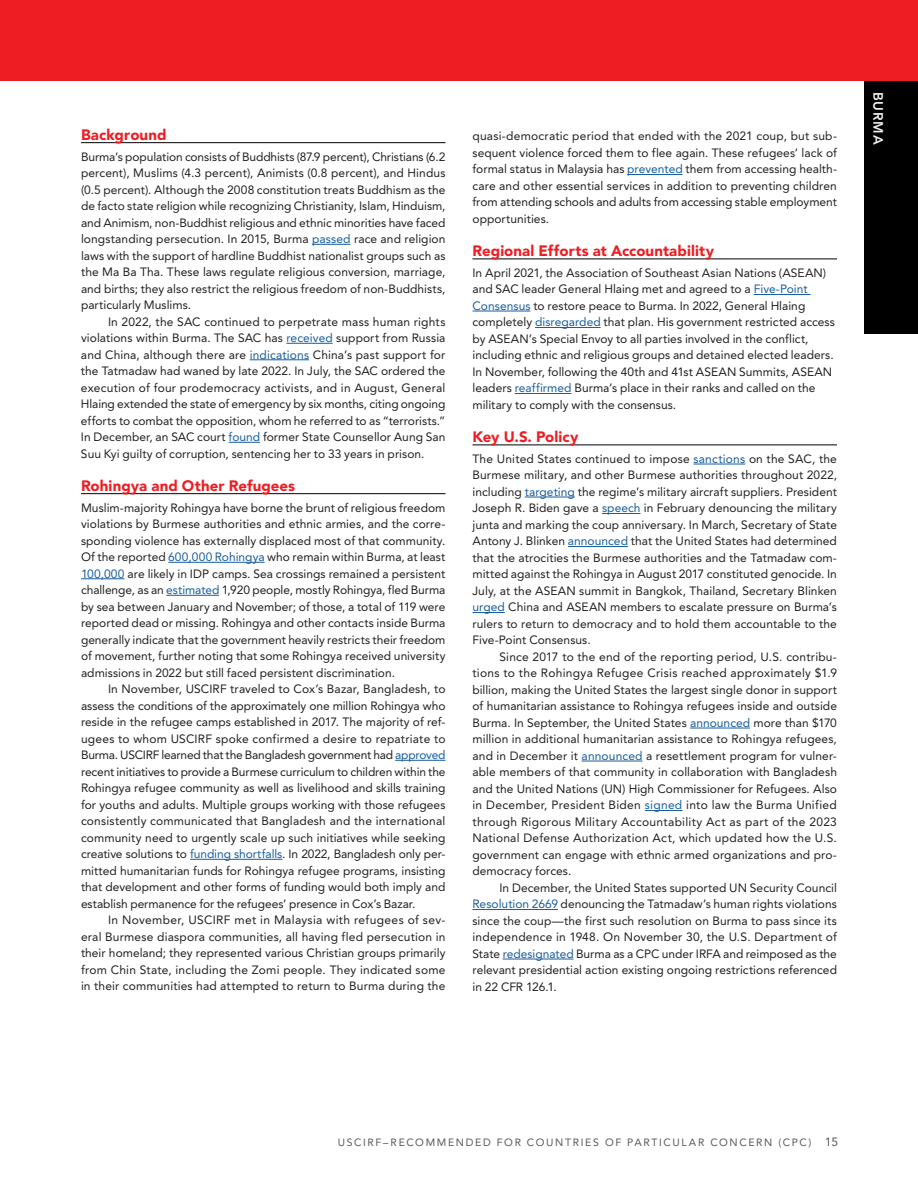
<style>
.page{position:relative;width:918px;height:1188px;background:#fff}
.page>*{position:absolute;margin:0;border:0;box-sizing:border-box;transform-origin:0 0}
.Subhead{font:900 15px "Avenir LT Std";letter-spacing:.01em;color:#ee1d23}
.t1{font:800 13.5px "Avenir LT Std";letter-spacing:.055em;color:#f0f0ee}
.Key_Findings_INDENT{font:12px/16.5px "Avenir LT Std";letter-spacing:.005em;color:#231f20;text-align:justify}
.Key_Findings_TEXT{font:12px/16.5px "Avenir LT Std";letter-spacing:.005em;color:#231f20;text-align:justify}
.Country_facts_TEXT{font:12px/16.5px "Avenir LT Std";letter-spacing:.005em;color:#231f20}
.t2{font:10.5px "Avenir LT Std";letter-spacing:.16em;color:#57585a}
.s1{color:#175d9e}
.s2{font-size:12px}
</style>
<div class="page">
<div style="left:864px;top:80px;width:54px;height:253px;background:#000001"></div>
<div style="left:0;top:0;width:918px;height:81px;background:#ee1d23"></div>
<hr style="left:81px;top:142px;width:365px;height:1px;background:#000001">
<hr style="left:312px;top:244px;width:38px;height:1px;background:#175d9e">
<hr style="left:286px;top:343px;width:47px;height:1px;background:#175d9e">
<hr style="left:250px;top:359px;width:59px;height:1px;background:#175d9e">
<hr style="left:229px;top:442px;width:31px;height:1px;background:#175d9e">
<hr style="left:81px;top:493px;width:365px;height:1px;background:#000001">
<hr style="left:168px;top:562px;width:97px;height:1px;background:#175d9e">
<hr style="left:81px;top:578px;width:44px;height:1px;background:#175d9e">
<hr style="left:166px;top:595px;width:53px;height:1px;background:#175d9e">
<hr style="left:395px;top:760px;width:51px;height:1px;background:#175d9e">
<hr style="left:190px;top:859px;width:92px;height:1px;background:#175d9e">
<hr style="left:627px;top:174px;width:56px;height:1px;background:#175d9e">
<hr style="left:472px;top:259px;width:365px;height:1px;background:#000001">
<hr style="left:754px;top:294px;width:57px;height:1px;background:#175d9e">
<hr style="left:472px;top:311px;width:58px;height:1px;background:#175d9e">
<hr style="left:535px;top:327px;width:66px;height:1px;background:#175d9e">
<hr style="left:515px;top:393px;width:56px;height:1px;background:#175d9e">
<hr style="left:472px;top:445px;width:365px;height:1px;background:#000001">
<hr style="left:694px;top:464px;width:51px;height:1px;background:#175d9e">
<hr style="left:525px;top:497px;width:50px;height:1px;background:#175d9e">
<hr style="left:602px;top:513px;width:39px;height:1px;background:#175d9e">
<hr style="left:568px;top:546px;width:60px;height:1px;background:#175d9e">
<hr style="left:472px;top:612px;width:33px;height:1px;background:#175d9e">
<hr style="left:690px;top:728px;width:60px;height:1px;background:#175d9e">
<hr style="left:582px;top:761px;width:60px;height:1px;background:#175d9e">
<hr style="left:645px;top:810px;width:37px;height:1px;background:#175d9e">
<hr style="left:472px;top:909px;width:86px;height:1px;background:#175d9e">
<hr style="left:503px;top:959px;width:71px;height:1px;background:#175d9e">
<p class="Subhead" style="left:81px;top:125px;width:87px">Background</p>
<p class="Key_Findings_TEXT" style="left:81px;top:148px;width:366px">Burma’s population consists of Buddhists (87.9 percent), Christians (6.2 percent), Muslims (4.3 percent), Animists (0.8 percent), and Hindus (0.5 percent). Although the 2008 constitution treats Buddhism as the de facto state religion while recognizing Christianity, Islam, Hinduism, and Animism, non-Buddhist religious and ethnic minorities have faced longstanding persecution. In 2015, Burma <span class="s1">passed</span> race and religion laws with the support of hardline Buddhist nationalist groups such as the Ma Ba Tha. These laws regulate religious conversion, marriage, and births; they also restrict the religious freedom of non-Buddhists, particularly Muslims.</p>
<p class="Key_Findings_INDENT" style="left:81px;top:313px;width:366px;text-indent:27px">In 2022, the SAC continued to perpetrate mass human rights violations within Burma. The SAC has <span class="s1">received</span> support from Russia and China, although there are <span class="s1">indications</span> China’s past support for the Tatmadaw had waned by late 2022. In July, the SAC ordered the execution of four prodemocracy activists, and in August, General Hlaing extended the state of emergency by six months, citing ongoing efforts to combat the opposition, whom he referred to as “terrorists.” In December, an SAC court <span class="s1">found</span> former State Counsellor Aung San Suu Kyi guilty of corruption, sentencing her to 33 years in prison.</p>
<p class="Subhead" style="left:81px;top:476px;width:216px">Rohingya and Other Refugees</p>
<p class="Key_Findings_TEXT" style="left:81px;top:499px;width:366px">Muslim-majority Rohingya have borne the brunt of religious freedom violations by Burmese authorities and ethnic armies, and the corre&shy;sponding violence has externally displaced most of that community.<br>Of the reported <span class="s1">600,000 Rohingya</span> who remain within Burma, at least <span class="s1">100,000</span> are likely in IDP camps. Sea crossings remained a persistent challenge, as an <span class="s1">estimated</span> 1,920 people, mostly Rohingya, fled Burma by sea between January and November; of those, a total of 119 were reported dead or missing. Rohingya and other contacts inside Burma generally indicate that the government heavily restricts their freedom of movement, further noting that some Rohingya received university admissions in 2022 but still faced persistent discrimination.</p>
<p class="Key_Findings_INDENT" style="left:81px;top:681px;width:366px;text-indent:27px">In November, USCIRF traveled to Cox’s Bazar, Bangladesh, to assess the conditions of the approximately one million Rohingya who reside in the refugee camps established in 2017. The majority of ref&shy;ugees to whom USCIRF spoke confirmed a desire to repatriate to Burma. USCIRF learned that the Bangladesh government had <span class="s1">approved </span>recent initiatives to provide a Burmese curriculum to children within the Rohingya refugee community as well as livelihood and skills training for youths and adults. Multiple groups working with those refugees consistently communicated that Bangladesh and the international community need to urgently scale up such initiatives while seeking creative solutions to <span class="s1">funding shortfalls</span>. In 2022, Bangladesh only per&shy;mitted humanitarian funds for Rohingya refugee programs, insisting that development and other forms of funding would both imply and establish permanence for the refugees’ presence in Cox’s Bazar.</p>
<p class="Key_Findings_INDENT" style="left:81px;top:912px;width:366px;text-indent:27px">In November, USCIRF met in Malaysia with refugees of sev&shy;eral Burmese diaspora communities, all having fled persecution in their homeland; they represented various Christian groups primarily from Chin State, including the Zomi people. They indicated some in their communities had attempted to return to Burma during the</p>
<p class="Key_Findings_INDENT" style="left:472px;top:128px;width:366px">quasi-democratic period that ended with the 2021 coup, but sub&shy;sequent violence forced them to flee again. These refugees’ lack of formal status in Malaysia has <span class="s1">prevented</span> them from accessing health&shy;care and other essential services in addition to preventing children from attending schools and adults from accessing stable employment opportunities.</p>
<p class="Subhead" style="left:472px;top:242px;width:243px">Regional Efforts at Accountability</p>
<p class="Country_facts_TEXT" style="left:472px;top:265px;width:364px">In April 2021, the Association of Southeast Asian Nations (ASEAN) and SAC leader General Hlaing met and agreed to a <span class="s1">Five-Point Consensus</span> to restore peace to Burma. In 2022, General Hlaing completely <span class="s1">disregarded</span> that plan. His government restricted access by ASEAN’s Special Envoy to all parties involved in the conflict, including ethnic and religious groups and detained elected leaders.<br>In November, following the 40th and 41st ASEAN Summits, ASEAN leaders <span class="s1">reaffirmed</span> Burma’s place in their ranks and called on the military to comply with the consensus.</p>
<p class="Subhead" style="left:472px;top:428px;width:108px">Key U.S. Policy</p>
<p class="Key_Findings_TEXT" style="left:472px;top:451px;width:366px">The United States continued to impose <span class="s1">sanctions</span> on the SAC, the Burmese military, and other Burmese authorities throughout 2022, including <span class="s1">targeting</span> the regime’s military aircraft suppliers. President Joseph R. Biden gave a <span class="s1">speech</span> in February denouncing the military junta and marking the coup anniversary. In March, Secretary of State Antony J. Blinken <span class="s1">announced</span> that the United States had determined that the atrocities the Burmese authorities and the Tatmadaw com&shy;mitted against the Rohingya in August 2017 constituted genocide. In July, at the ASEAN summit in Bangkok, Thailand, Secretary Blinken <span class="s1">urged</span> China and ASEAN members to escalate pressure on Burma’s rulers to return to democracy and to hold them accountable to the Five-Point Consensus.</p>
<p class="Key_Findings_INDENT" style="left:472px;top:649px;width:366px;text-indent:27px">Since 2017 to the end of the reporting period, U.S. contribu&shy;tions to the Rohingya Refugee Crisis reached approximately $1.9 billion, making the United States the largest single donor in support of humanitarian assistance to Rohingya refugees inside and outside Burma. In September, the United States <span class="s1">announced</span> more than $170 million in additional humanitarian assistance to Rohingya refugees, and in December it <span class="s1">announced</span> a resettlement program for vulner&shy;able members of that community in collaboration with Bangladesh and the United Nations (UN) High Commissioner for Refugees. Also in December, President Biden <span class="s1">signed</span> into law the Burma Unified through Rigorous Military Accountability Act as part of the 2023<br>National Defense Authorization Act, which updated how the U.S. government can engage with ethnic armed organizations and pro&shy;democracy forces.</p>
<p class="Key_Findings_INDENT" style="left:472px;top:880px;width:366px;text-indent:27px">In December, the United States supported UN Security Council <span class="s1">Resolution 2669</span> denouncing the Tatmadaw’s human rights violations since the coup—the first such resolution on Burma to pass since its independence in 1948. On November 30, the U.S. Department of State <span class="s1">redesignated</span> Burma as a CPC under IRFA and reimposed as the relevant presidential action existing ongoing restrictions referenced in 22 CFR 126.1.</p>
<p class="t1" style="left:886px;top:92px;width:54px;rotate:90deg">BURMA</p>
<p class="t2" style="left:338px;top:1137px;width:502px">USCIRF–RECOMMENDED FOR COUNTRIES OF PARTICULAR CONCERN (CPC) <span class="s2">15</span></p>
</div>
